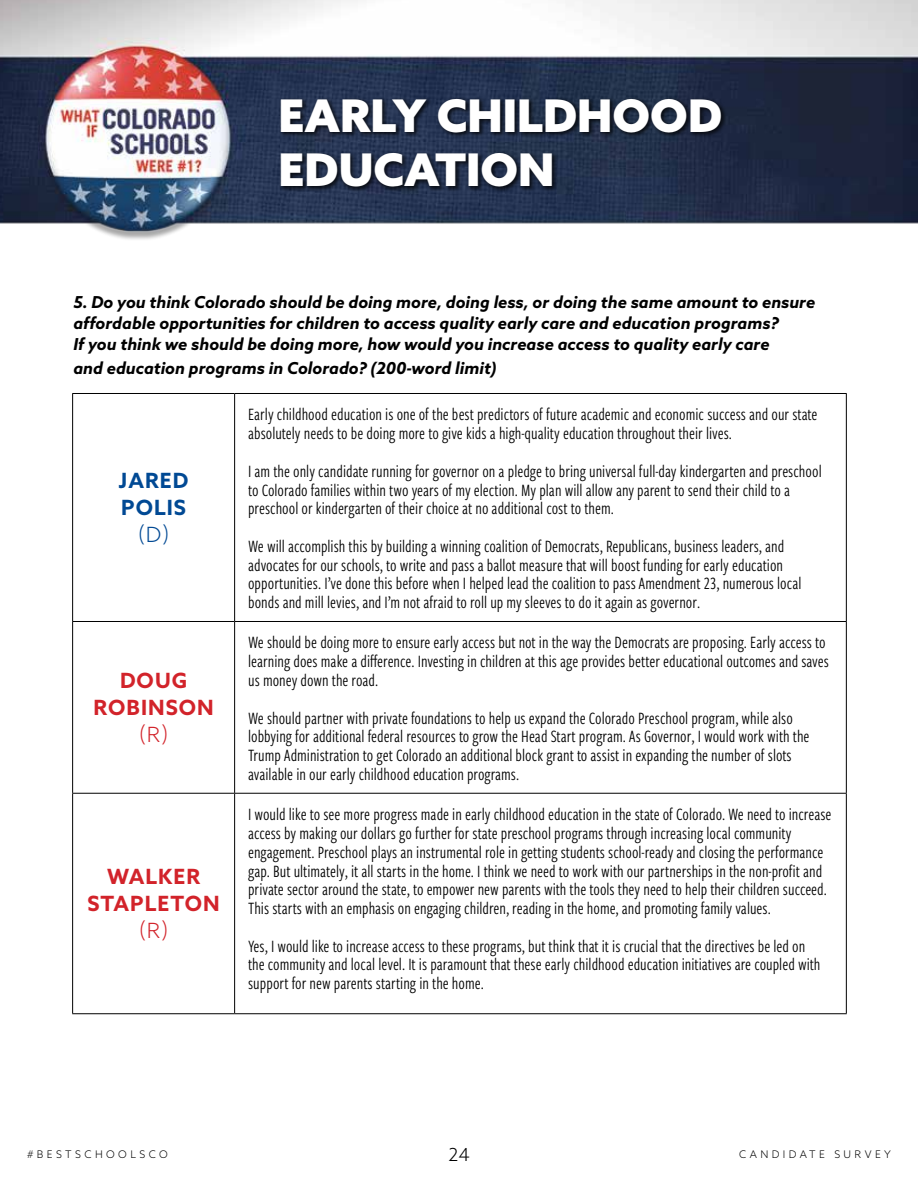
<style>
.page{position:relative;width:918px;height:1188px;background:#fff}
.page>*{position:absolute;margin:0;border:0;box-sizing:border-box;transform-origin:0 0}
.t1{font:900 45px/54px "Azo Sans";color:#fff}
.t2{font:700 21px/27px "Azo Sans";letter-spacing:.05em;color:#d2232a;text-align:center}
.t3{font:700 21px/27px "Azo Sans";letter-spacing:.05em;color:#004994}
.t4{font:300 21px "Azo Sans";color:#d2232a}
.t5{font:300 21px "Azo Sans";color:#004994}
.t6{font:18px/18.8px "Freight Sans Cmp Pro";color:#000}
.t7{font:300 18px "Azo Sans";color:#000}
.t8{font:italic 700 16.5px/21px "Azo Sans";color:#000}
.t9{font:300 10.5px "Azo Sans";letter-spacing:.325em;color:#000}
</style>
<div class="page">
<img style="left:0;top:0;width:918px;height:240px">
<div style="left:279px;top:97px;width:449px;height:96px;background:#000;opacity:.75"></div>
<hr style="left:72px;top:393px;width:163px;height:1px;background:#000">
<hr style="left:72px;top:394px;width:1px;height:227px;background:#000">
<hr style="left:235px;top:393px;width:612px;height:1px;background:#000">
<hr style="left:234px;top:394px;width:1px;height:227px;background:#000">
<hr style="left:846px;top:394px;width:1px;height:227px;background:#000">
<hr style="left:72px;top:621px;width:163px;height:1px;background:#000">
<hr style="left:72px;top:622px;width:1px;height:171px;background:#000">
<hr style="left:235px;top:621px;width:612px;height:1px;background:#000">
<hr style="left:234px;top:622px;width:1px;height:171px;background:#000">
<hr style="left:846px;top:622px;width:1px;height:171px;background:#000">
<hr style="left:72px;top:793px;width:163px;height:1px;background:#000">
<hr style="left:72px;top:794px;width:1px;height:219px;background:#000">
<hr style="left:235px;top:793px;width:612px;height:1px;background:#000">
<hr style="left:234px;top:794px;width:1px;height:219px;background:#000">
<hr style="left:846px;top:794px;width:1px;height:219px;background:#000">
<hr style="left:72px;top:1013px;width:163px;height:1px;background:#000">
<hr style="left:235px;top:1013px;width:612px;height:1px;background:#000">
<h1 class="t1" style="left:279px;top:88px;width:445px">EARLY CHILDHOOD<br>EDUCATION</h1>
<p class="t8" style="left:73px;top:291px;width:743px">5. Do you think Colorado should be doing more, doing less, or doing the same amount to ensure affordable opportunities for children to access quality early care and education programs?<br>If you think we should be doing more, how would you increase access to quality early care</p>
<p class="t8" style="left:73px;top:357px;width:425px">and education programs in Colorado? (200-word limit)</p>
<p class="t3" style="left:119px;top:467px;width:71px">JARED<br>POLIS</p>
<p class="t5" style="left:138px;top:521px;width:33px">(D)</p>
<p class="t2" style="left:93px;top:667px;width:122px">DOUG<br>ROBINSON</p>
<p class="t4" style="left:139px;top:721px;width:31px">(R)</p>
<p class="t2" style="left:88px;top:863px;width:134px">WALKER<br>STAPLETON</p>
<p class="t4" style="left:139px;top:917px;width:31px">(R)</p>
<p class="t6" style="left:248px;top:405px;width:571px">Early childhood education is one of the best predictors of future academic and economic success and our state absolutely needs to be doing more to give kids a high-quality education throughout their lives.</p>
<p class="t6" style="left:248px;top:461px;width:575px">I am the only candidate running for governor on a pledge to bring universal full-day kindergarten and preschool to Colorado families within two years of my election. My plan will allow any parent to send their child to a preschool or kindergarten of their choice at no additional cost to them.</p>
<p class="t6" style="left:248px;top:536px;width:555px">We will accomplish this by building a winning coalition of Democrats, Republicans, business leaders, and advocates for our schools, to write and pass a ballot measure that will boost funding for early education opportunities. I’ve done this before when I helped lead the coalition to pass Amendment 23, numerous local bonds and mill levies, and I’m not afraid to roll up my sleeves to do it again as governor.</p>
<p class="t6" style="left:248px;top:633px;width:582px">We should be doing more to ensure early access but not in the way the Democrats are proposing. Early access to learning does make a difference. Investing in children at this age provides better educational outcomes and saves us money down the road.</p>
<p class="t6" style="left:248px;top:708px;width:563px">We should partner with private foundations to help us expand the Colorado Preschool program, while also lobbying for additional federal resources to grow the Head Start program. As Governor, I would work with the Trump Administration to get Colorado an additional block grant to assist in expanding the number of slots available in our early childhood education programs.</p>
<p class="t6" style="left:248px;top:804px;width:585px">I would like to see more progress made in early childhood education in the state of Colorado. We need to increase access by making our dollars go further for state preschool programs through increasing local community engagement. Preschool plays an instrumental role in getting students school-ready and closing the performance gap. But ultimately, it all starts in the home. I think we need to work with our partnerships in the non-profit and private sector around the state, to empower new parents with the tools they need to help their children succeed.<br>This starts with an emphasis on engaging children, reading in the home, and promoting family values.</p>
<p class="t6" style="left:248px;top:936px;width:574px">Yes, I would like to increase access to these programs, but think that it is crucial that the directives be led on the community and local level. It is paramount that these early childhood education initiatives are coupled with support for new parents starting in the home.</p>
<p class="t9" style="left:27px;top:1148px;width:142px">#BESTSCHOOLSCO</p>
<p class="t7" style="left:448px;top:1143px;width:23px">24</p>
<p class="t9" style="left:739px;top:1148px;width:153px">CANDIDATE SURVEY</p>
</div>
